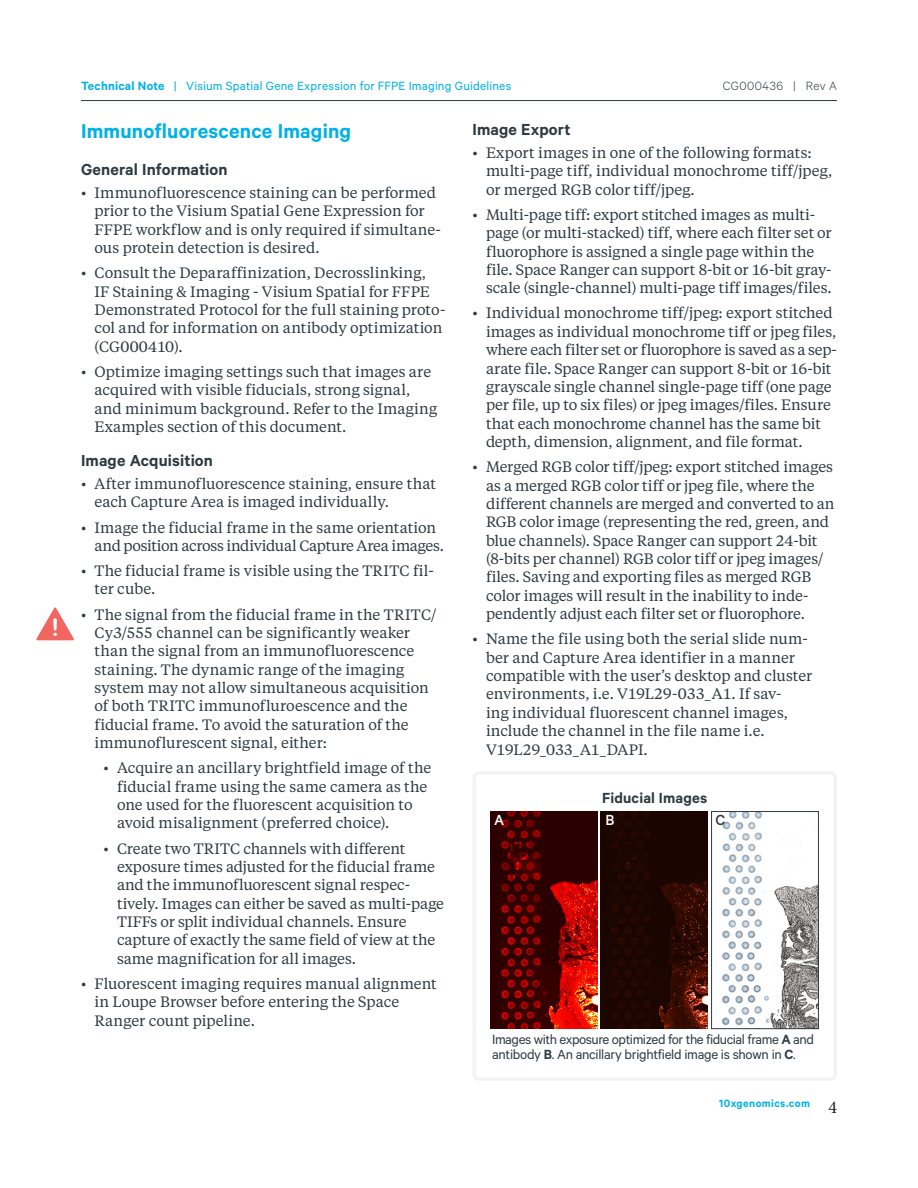
<style>
.page{position:relative;width:918px;height:1188px;background:#fff}
.page>*{position:absolute;margin:0;border:0;box-sizing:border-box;transform-origin:0 0}
.Section_Header{font:600 22.5px "Calibre";letter-spacing:.005em;color:#00b1e5}
.Section_Subheader{font:600 18px "Calibre";letter-spacing:.01em;color:#2f3b41}
.t1{font:18px "Minion Pro";color:#231f20}
.Figure_Label_Gray{font:600 16.5px "Calibre";letter-spacing:.01em;color:#2f3b41}
.Figure_Label_Gray-2{font:500 16.5px "Calibre";color:#fff}
.Figure_Label_Gray-3{font:500 16.5px "Calibre";color:#2f3b41}
.t2{font:15px/18.3px "Tiempos Text";color:#2f3b41}
.Figure_Legend_Body{font:15px/15px "Calibre";letter-spacing:-.03em;color:#2f3b41}
.t3{font:13.5px "Calibre";letter-spacing:.015em;color:#00b1e5}
.t4{font:300 13.5px "Calibre";letter-spacing:.035em;color:#2f3b41}
.t5{font:600 12px "Calibre";letter-spacing:.035em;color:#00b1e5}
.s1{font-weight:600}
</style>
<div class="page">
<hr style="left:81px;top:100px;width:756px;height:1px;background:#2f3b41">
<div style="left:473px;top:771px;width:364px;height:310px;border:3px solid #f2f3f4;border-radius:5px"></div>
<img style="left:491px;top:812px;width:107px;height:217px">
<img style="left:601px;top:812px;width:107px;height:217px">
<img style="left:722px;top:813px;width:95px;height:214px">
<div style="left:711px;top:811px;width:108px;height:218px;border:1px solid #2f3b41"></div>
<svg style="left:36px;top:607px;width:38px;height:33px"></svg>
<p class="t3" style="left:81px;top:78px;width:432px"><span class="s1">Technical Note</span> | Visium Spatial Gene Expression for FFPE Imaging Guidelines</p>
<p class="t4" style="left:723px;top:78px;width:116px">CG000436 | Rev A</p>
<p class="Section_Header" style="left:81px;top:118px;width:272px">Immunofluorescence Imaging</p>
<p class="Section_Subheader" style="left:81px;top:159px;width:148px">General Information</p>
<p class="t2" style="left:94px;top:183px;width:348px;text-indent:-14px">• Immunofluorescence staining can be performed prior to the Visium Spatial Gene Expression for FFPE workflow and is only required if simultane&shy;ous protein detection is desired.</p>
<p class="t2" style="left:94px;top:263px;width:353px;text-indent:-14px">• Consult the Deparaffinization, Decrosslinking,<br>IF Staining &amp; Imaging - Visium Spatial for FFPE Demonstrated Protocol for the full staining proto&shy;col and for information on antibody optimization (CG000410).</p>
<p class="t2" style="left:94px;top:362px;width:344px;text-indent:-14px">• Optimize imaging settings such that images are acquired with visible fiducials, strong signal, and minimum background. Refer to the Imaging Examples section of this document.</p>
<p class="Section_Subheader" style="left:81px;top:450px;width:134px">Image Acquisition</p>
<p class="t2" style="left:94px;top:474px;width:343px;text-indent:-14px">• After immunofluorescence staining, ensure that each Capture Area is imaged individually.</p>
<p class="t2" style="left:94px;top:517px;width:351px;text-indent:-14px">• Image the fiducial frame in the same orientation and position across individual Capture Area images.</p>
<p class="t2" style="left:94px;top:561px;width:341px;text-indent:-14px">• The fiducial frame is visible using the TRITC fil&shy;ter cube.</p>
<p class="t2" style="left:94px;top:604px;width:344px;text-indent:-14px">• The signal from the fiducial frame in the TRITC/ Cy3/555 channel can be significantly weaker than the signal from an immunofluorescence staining. The dynamic range of the imaging system may not allow simultaneous acquisition of both TRITC immunofluroescence and the fiducial frame. To avoid the saturation of the immunoflurescent signal, either:</p>
<p class="t2" style="left:117px;top:758px;width:316px;text-indent:-14px">• Acquire an ancillary brightfield image of the fiducial frame using the same camera as the one used for the fluorescent acquisition to avoid misalignment (preferred choice).</p>
<p class="t2" style="left:117px;top:838px;width:329px;text-indent:-14px">• Create two TRITC channels with different exposure times adjusted for the fiducial frame and the immunofluorescent signal respec&shy;tively. Images can either be saved as multi-page TIFFs or split individual channels. Ensure capture of exactly the same field of view at the same magnification for all images.</p>
<p class="t2" style="left:94px;top:974px;width:344px;text-indent:-14px">• Fluorescent imaging requires manual alignment in Loupe Browser before entering the Space<br>Ranger count pipeline.</p>
<p class="Section_Subheader" style="left:472px;top:119px;width:100px">Image Export</p>
<p class="t2" style="left:486px;top:143px;width:348px;text-indent:-14px">• Export images in one of the following formats: multi-page tiff, individual monochrome tiff/jpeg, or merged RGB color tiff/jpeg.</p>
<p class="t2" style="left:486px;top:205px;width:347px;text-indent:-14px">• Multi-page tiff: export stitched images as multi&shy;page (or multi-stacked) tiff, where each filter set or fluorophore is assigned a single page within the file. Space Ranger can support 8-bit or 16-bit gray&shy;scale (single-channel) multi-page tiff images/files.</p>
<p class="t2" style="left:486px;top:303px;width:353px;text-indent:-14px">• Individual monochrome tiff/jpeg: export stitched images as individual monochrome tiff or jpeg files, where each filter set or fluorophore is saved as a sep&shy;arate file. Space Ranger can support 8-bit or 16-bit grayscale single channel single-page tiff (one page per file, up to six files) or jpeg images/files. Ensure that each monochrome channel has the same bit depth, dimension, alignment, and file format.</p>
<p class="t2" style="left:486px;top:457px;width:350px;text-indent:-14px">• Merged RGB color tiff/jpeg: export stitched images as a merged RGB color tiff or jpeg file, where the different channels are merged and converted to an RGB color image (representing the red, green, and blue channels). Space Ranger can support 24-bit (8-bits per channel) RGB color tiff or jpeg images/ files. Saving and exporting files as merged RGB color images will result in the inability to inde&shy;pendently adjust each filter set or fluorophore.</p>
<p class="t2" style="left:486px;top:629px;width:328px;text-indent:-14px">• Name the file using both the serial slide num&shy;ber and Capture Area identifier in a manner compatible with the user’s desktop and cluster environments, i.e. V19L29-033_A1. If sav-<br>ing individual fluorescent channel images, include the channel in the file name i.e.<br>V19L29_033_A1_DAPI.</p>
<p class="Figure_Label_Gray" style="left:602px;top:788px;width:107px">Fiducial Images</p>
<p class="Figure_Label_Gray-2" style="left:494px;top:811px;width:12px">A</p>
<p class="Figure_Label_Gray-2" style="left:605px;top:811px;width:11px">B</p>
<p class="Figure_Label_Gray-3" style="left:716px;top:811px;width:11px">C</p>
<p class="Figure_Legend_Body" style="left:492px;top:1032px;width:323px">Images with exposure optimized for the fiducial frame <span class="s1">A</span> and antibody <span class="s1">B</span>. An ancillary brightfield image is shown in <span class="s1">C</span>.</p>
<p class="t5" style="left:719px;top:1096px;width:92px">10xgenomics.com</p>
<p class="t1" style="left:828px;top:1095px;width:10px">4</p>
</div>
